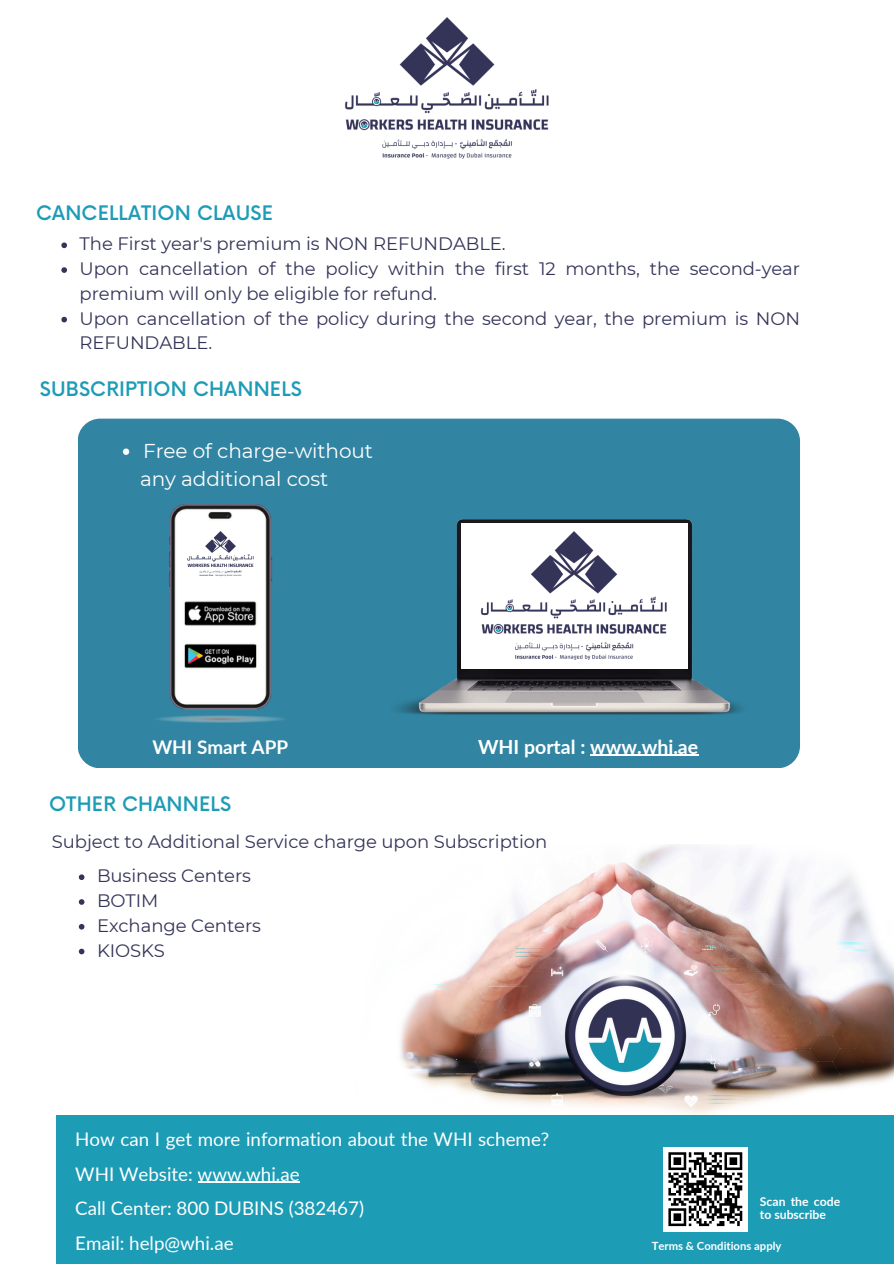
<style>
.page{position:relative;width:894px;height:1264px;background:#fff}
.page>*{position:absolute;margin:0;border:0;box-sizing:border-box;transform-origin:0 0}
.t1{font:19.95px "Montserrat";letter-spacing:-.005em;color:#fff}
.t2{font:500 19.5px "Now";letter-spacing:.01em;color:#1d9cb6}
.t3{font:700 19.5px "Lato";color:#fff}
.t4{font:700 18.9px "Lato";color:#fff}
.t5{font:18.75px/34.8px "Lato";color:#fff}
.t6{font:18px/24.8px "Montserrat";letter-spacing:-.005em;color:#343459}
.t7{font:700 12.15px/13.2px "Lato";color:#fff}
.t8{font:700 11.25px "Lato";color:#fff}
</style>
<div class="page">
<img style="left:345px;top:18px;width:204px;height:141px">
<img style="left:400px;top:844px;width:493px;height:270px">
<div style="left:56px;top:1114px;width:837px;height:149px;background:#1d9cb6"></div>
<div style="left:78px;top:418px;width:721px;height:350px;background:#3185a3;border-radius:22px"></div>
<img style="left:397px;top:519px;width:345px;height:196px">
<div style="left:460px;top:523px;width:227px;height:146px;background:#fff"></div>
<img style="left:480px;top:531px;width:187px;height:129px">
<img style="left:157px;top:505px;width:127px;height:217px">
<img style="left:188px;top:531px;width:65px;height:45px">
<svg style="left:123px;top:448px;width:6px;height:7px"></svg>
<hr style="left:590px;top:754px;width:108px;height:1px;background:#fff">
<svg style="left:61px;top:242px;width:6px;height:6px"></svg>
<svg style="left:61px;top:267px;width:6px;height:6px"></svg>
<svg style="left:61px;top:317px;width:6px;height:5px"></svg>
<hr style="left:197px;top:1181px;width:102px;height:1px;background:#fff">
<svg style="left:79px;top:874px;width:5px;height:6px"></svg>
<svg style="left:79px;top:899px;width:5px;height:5px"></svg>
<svg style="left:79px;top:924px;width:5px;height:5px"></svg>
<svg style="left:79px;top:948px;width:5px;height:6px"></svg>
<div style="left:663px;top:1147px;width:84px;height:84px;background:#fff"></div>
<svg style="left:668px;top:1152px;width:75px;height:75px"></svg>
<h3 class="t2" style="left:36px;top:203px;width:238px">CANCELLATION CLAUSE</h3>
<p class="t6" style="left:80px;top:231px;width:427px">The First year's premium is NON REFUNDABLE.</p>
<p class="t6" style="left:80px;top:256px;width:721px">Upon cancellation of the policy within the first 12 months, the second-year premium will only be eligible for refund.</p>
<h2 class="t6" style="left:80px;top:306px;width:721px">Upon cancellation of the policy during the second year, the premium is NON<br>REFUNDABLE.</h2>
<p class="t2" style="left:40px;top:378px;width:263px">SUBSCRIPTION CHANNELS</p>
<h1 class="t1" style="left:143px;top:439px;width:231px">Free of charge-without</h1>
<p class="t1" style="left:140px;top:466px;width:189px">any additional cost</p>
<h1 class="t4" style="left:152px;top:735px;width:137px">WHI Smart APP</h1>
<p class="t3" style="left:478px;top:734px;width:222px">WHI portal : www.whi.ae</p>
<p class="t2" style="left:49px;top:793px;width:183px">OTHER CHANNELS</p>
<h2 class="t6" style="left:52px;top:828px;width:497px">Subject to Additional Service charge upon Subscription</h2>
<h1 class="t6" style="left:97px;top:863px;width:155px">Business Centers</h1>
<h4 class="t6" style="left:97px;top:888px;width:63px">BOTIM</h4>
<p class="t6" style="left:97px;top:913px;width:165px">Exchange Centers</p>
<p class="t6" style="left:97px;top:937px;width:69px">KIOSKS</p>
<p class="t5" style="left:75px;top:1120px;width:475px">How can I get more information about the WHI scheme?<br>WHI Website: www.whi.ae<br>Call Center: 800 DUBINS (382467)<br>Email: help@whi.ae</p>
<p class="t7" style="left:759px;top:1194px;width:82px">Scan the code to subscribe</p>
<p class="t8" style="left:651px;top:1238px;width:131px">Terms &amp; Conditions apply</p>
</div>
